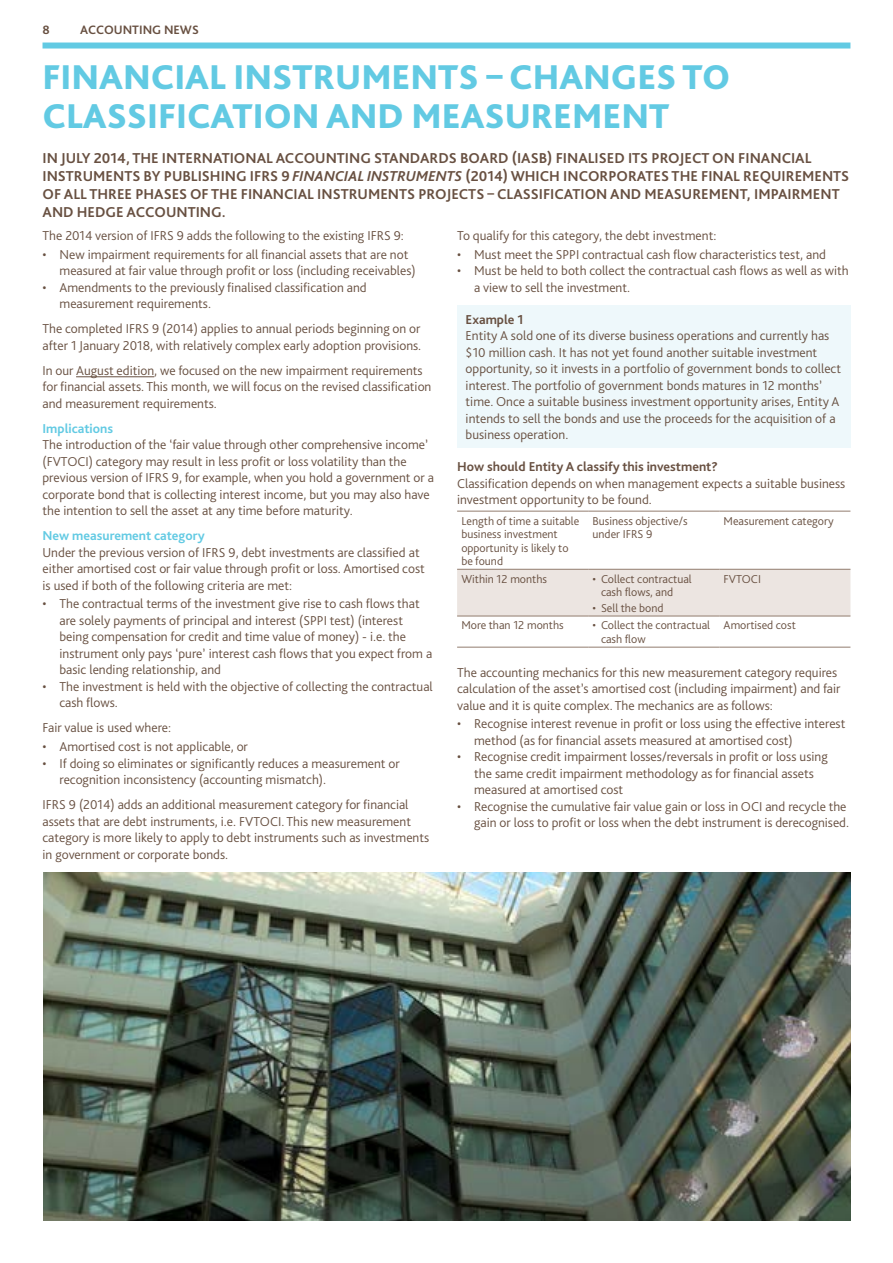
<style>
.page{position:relative;width:893px;height:1263px;background:#fff}
.page>*{position:absolute;margin:0;border:0;box-sizing:border-box;transform-origin:0 0}
.t1{font:800 36px/39px "Bliss Pro";color:#62cae3}
.t2{font:700 15px/18px "Bliss Pro";color:#685041}
.t3{font:300 13.5px/16.5px "Bliss Pro";color:#685041}
.t4{font:700 13.5px "Bliss Pro";color:#685041}
.t5{font:700 13.5px "Bliss Pro";color:#62cae3}
.t6{font:700 12.75px "Bliss Pro";color:#685041}
.t7{font:300 12px/13.5px "Bliss Pro";color:#685041}
.s1{font-style:italic}
</style>
<div class="page">
<hr style="left:76px;top:376px;width:78px;height:1px;background:#685041">
<svg style="left:457px;top:568px;width:393px;height:79px"></svg>
<div style="left:457px;top:570px;width:393px;height:46px;background:#ece5e1"></div>
<hr style="left:457px;top:569px;width:131px;height:1px;background:#927c6e">
<hr style="left:588px;top:569px;width:131px;height:1px;background:#927c6e">
<hr style="left:719px;top:569px;width:131px;height:1px;background:#927c6e">
<hr style="left:457px;top:616px;width:131px;height:1px;background:#927c6e">
<hr style="left:588px;top:616px;width:131px;height:1px;background:#927c6e">
<hr style="left:719px;top:616px;width:131px;height:1px;background:#927c6e">
<hr style="left:457px;top:511px;width:131px;height:1px;background:#927c6e">
<hr style="left:588px;top:511px;width:131px;height:1px;background:#927c6e">
<hr style="left:719px;top:511px;width:131px;height:1px;background:#927c6e">
<hr style="left:457px;top:647px;width:131px;height:1px;background:#927c6e">
<hr style="left:588px;top:647px;width:131px;height:1px;background:#927c6e">
<hr style="left:719px;top:647px;width:131px;height:1px;background:#927c6e">
<div style="left:43px;top:43px;width:807px;height:6px;background:#62cae3"></div>
<div style="left:457px;top:305px;width:393px;height:143px;background:#eef8fb"></div>
<img style="left:43px;top:872px;width:807px;height:348px">
<p class="t6" style="left:43px;top:22px;width:9px">8</p>
<p class="t6" style="left:80px;top:22px;width:120px">ACCOUNTING NEWS</p>
<h1 class="t1" style="left:43px;top:56px;width:689px">FINANCIAL INSTRUMENTS – CHANGES TO<br>CLASSIFICATION AND MEASUREMENT</h1>
<p class="t2" style="left:43px;top:148px;width:808px">IN JULY 2014, THE INTERNATIONAL ACCOUNTING STANDARDS BOARD (IASB) FINALISED ITS PROJECT ON FINANCIAL INSTRUMENTS BY PUBLISHING IFRS 9 <span class="s1">FINANCIAL INSTRUMENTS</span> (2014) WHICH INCORPORATES THE FINAL REQUIREMENTS OF ALL THREE PHASES OF THE FINANCIAL INSTRUMENTS PROJECTS – CLASSIFICATION AND MEASUREMENT, IMPAIRMENT AND HEDGE ACCOUNTING.</p>
<p class="t3" style="left:43px;top:227px;width:363px">The 2014 version of IFRS 9 adds the following to the existing IFRS 9:</p>
<p class="t3" style="left:60px;top:246px;width:358px;text-indent:-17px">• New impairment requirements for all financial assets that are not measured at fair value through profit or loss (including receivables)</p>
<p class="t3" style="left:60px;top:279px;width:309px;text-indent:-17px">• Amendments to the previously finalised classification and measurement requirements.</p>
<p class="t3" style="left:43px;top:320px;width:380px">The completed IFRS 9 (2014) applies to annual periods beginning on or after 1 January 2018, with relatively complex early adoption provisions.</p>
<p class="t3" style="left:43px;top:362px;width:390px">In our August edition, we focused on the new impairment requirements for financial assets. This month, we will focus on the revised classification and measurement requirements.</p>
<p class="t5" style="left:43px;top:420px;width:72px">Implications</p>
<p class="t3" style="left:43px;top:436px;width:393px">The introduction of the ‘fair value through other comprehensive income’ (FVTOCI) category may result in less profit or loss volatility than the previous version of IFRS 9, for example, when you hold a government or a corporate bond that is collecting interest income, but you may also have the intention to sell the asset at any time before maturity.</p>
<p class="t5" style="left:43px;top:527px;width:164px">New measurement category</p>
<p class="t3" style="left:43px;top:544px;width:384px">Under the previous version of IFRS 9, debt investments are classified at either amortised cost or fair value through profit or loss. Amortised cost is used if both of the following criteria are met:</p>
<p class="t3" style="left:60px;top:595px;width:374px;text-indent:-17px">• The contractual terms of the investment give rise to cash flows that are solely payments of principal and interest (SPPI test) (interest being compensation for credit and time value of money) - i.e. the instrument only pays ‘pure’ interest cash flows that you expect from a basic lending relationship, and</p>
<p class="t3" style="left:60px;top:678px;width:375px;text-indent:-17px">• The investment is held with the objective of collecting the contractual cash flows.</p>
<p class="t3" style="left:43px;top:719px;width:130px">Fair value is used where:</p>
<p class="t3" style="left:43px;top:738px;width:207px">• Amortised cost is not applicable, or</p>
<p class="t3" style="left:60px;top:754px;width:342px;text-indent:-17px">• If doing so eliminates or significantly reduces a measurement or recognition inconsistency (accounting mismatch).</p>
<p class="t3" style="left:43px;top:796px;width:388px">IFRS 9 (2014) adds an additional measurement category for financial assets that are debt instruments, i.e. FVTOCI. This new measurement category is more likely to apply to debt instruments such as investments in government or corporate bonds.</p>
<p class="t3" style="left:457px;top:227px;width:261px">To qualify for this category, the debt investment:</p>
<p class="t3" style="left:457px;top:246px;width:370px">• Must meet the SPPI contractual cash flow characteristics test, and</p>
<p class="t3" style="left:474px;top:262px;width:376px;text-indent:-17px">• Must be held to both collect the contractual cash flows as well as with a view to sell the investment.</p>
<p class="t4" style="left:466px;top:311px;width:59px">Example 1</p>
<p class="t3" style="left:466px;top:327px;width:377px">Entity A sold one of its diverse business operations and currently has $10 million cash. It has not yet found another suitable investment opportunity, so it invests in a portfolio of government bonds to collect interest. The portfolio of government bonds matures in 12 months’ time. Once a suitable business investment opportunity arises, Entity A intends to sell the bonds and use the proceeds for the acquisition of a business operation.</p>
<p class="t4" style="left:457px;top:458px;width:262px">How should Entity A classify this investment?</p>
<p class="t3" style="left:457px;top:475px;width:390px">Classification depends on when management expects a suitable business investment opportunity to be found.</p>
<p class="t7" style="left:461px;top:513px;width:119px">Length of time a suitable business investment opportunity is likely to be found</p>
<p class="t7" style="left:592px;top:513px;width:97px">Business objective/s under IFRS 9</p>
<p class="t7" style="left:724px;top:513px;width:111px">Measurement category</p>
<p class="t7" style="left:461px;top:572px;width:87px">Within 12 months</p>
<p class="t7" style="left:601px;top:572px;width:92px;text-indent:-9px">• Collect contractual cash flows, and</p>
<p class="t7" style="left:592px;top:601px;width:73px">• Sell the bond</p>
<p class="t7" style="left:724px;top:572px;width:39px">FVTOCI</p>
<p class="t7" style="left:461px;top:618px;width:104px">More than 12 months</p>
<p class="t7" style="left:601px;top:618px;width:111px;text-indent:-9px">• Collect the contractual cash flow</p>
<p class="t7" style="left:724px;top:618px;width:74px">Amortised cost</p>
<p class="t3" style="left:457px;top:664px;width:385px">The accounting mechanics for this new measurement category requires calculation of the asset’s amortised cost (including impairment) and fair value and it is quite complex. The mechanics are as follows:</p>
<p class="t3" style="left:474px;top:715px;width:373px;text-indent:-17px">• Recognise interest revenue in profit or loss using the effective interest method (as for financial assets measured at amortised cost)</p>
<p class="t3" style="left:474px;top:748px;width:355px;text-indent:-17px">• Recognise credit impairment losses/reversals in profit or loss using the same credit impairment methodology as for financial assets measured at amortised cost</p>
<p class="t3" style="left:457px;top:798px;width:394px;text-align:right">• Recognise the cumulative fair value gain or loss in OCI and recycle the gain or loss to profit or loss when the debt instrument is derecognised.</p>
</div>
